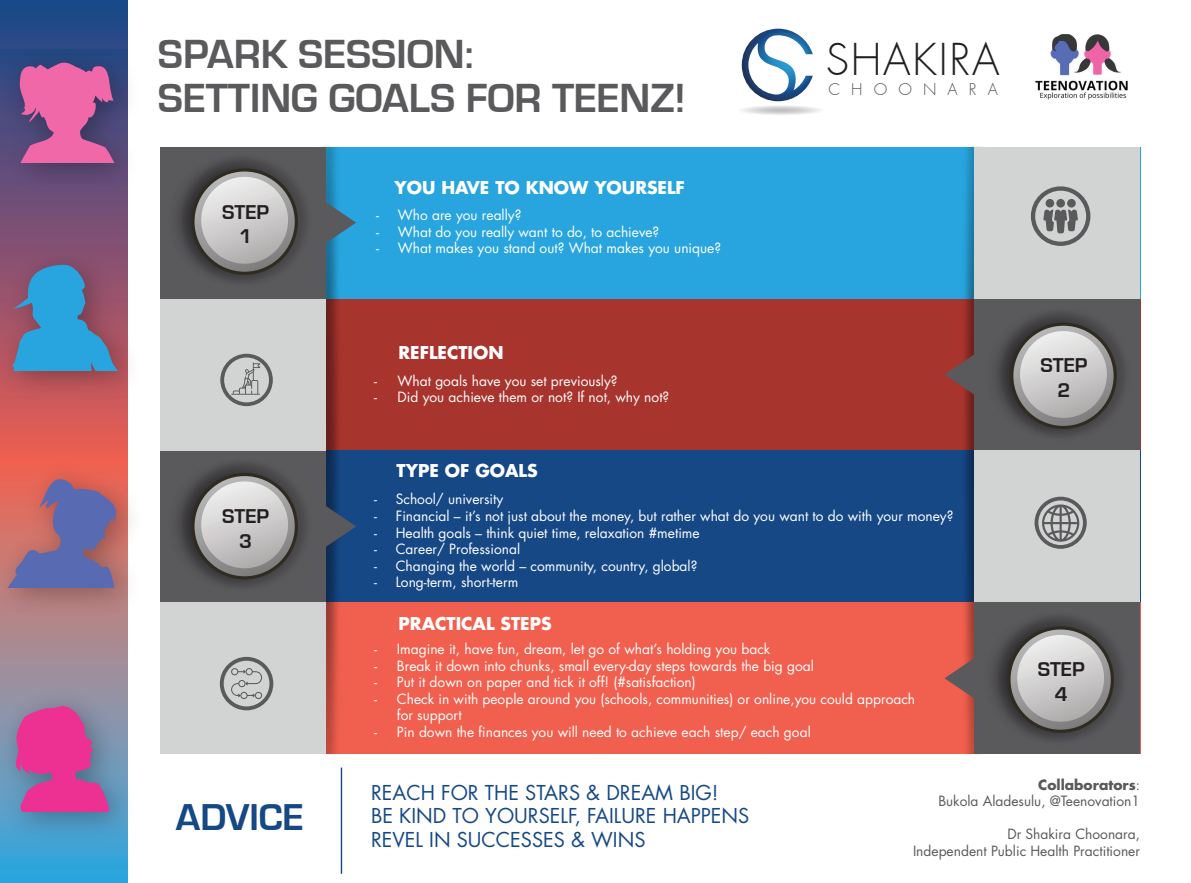
<style>
.page{position:relative;width:1191px;height:883px;background:#fff}
.page>*{position:absolute;margin:0;border:0;box-sizing:border-box;transform-origin:0 0}
.t1{font:300 43px "Futura";letter-spacing:.04em;color:#211e1e}
.t2{font:700 42px "Eurostile T";color:#5a595c}
.t3{font:700 38.6px "Eurostile T";color:#164886}
.t4{font:700 20.6px/24.8px "Eurostile T";color:#231f20;text-align:center}
.t5{font:20px/24px "Futura Std";color:#164886}
.t6{font:700 17.2px "Futura Std";color:#fff}
.t7{font:300 15.8px "Futura";letter-spacing:.7em;color:#5a595c}
.t8{font:13.8px/16.6px "Futura Std";color:#fff}
.t9{font:13.8px/16.6px "Futura Std";color:#5a595c;text-align:right}
.s1{font-weight:700}
</style>
<div class="page">
<svg style="left:0;top:0;width:127px;height:883px;background:#7d7a96"></svg>
<svg style="left:741px;top:29px;width:71px;height:72px"></svg>
<svg style="left:735px;top:104px;width:90px;height:11px"></svg>
<div style="left:326px;top:147px;width:814px;height:152px;background:#28a5de"></div>
<div style="left:326px;top:299px;width:814px;height:151px;background:#a8342e"></div>
<div style="left:326px;top:450px;width:814px;height:152px;background:#164886"></div>
<div style="left:326px;top:602px;width:814px;height:152px;background:#f15f4e"></div>
<div style="left:161px;top:147px;width:165px;height:152px;background:#5a595c"></div>
<div style="left:974px;top:299px;width:166px;height:151px;background:#5a595c"></div>
<div style="left:974px;top:602px;width:166px;height:152px;background:#5a595c"></div>
<div style="left:161px;top:299px;width:165px;height:151px;background:#d2d3d3"></div>
<div style="left:974px;top:450px;width:166px;height:152px;background:#d2d3d3"></div>
<div style="left:161px;top:602px;width:165px;height:152px;background:#d2d3d3"></div>
<div style="left:974px;top:147px;width:166px;height:152px;background:#d2d3d3"></div>
<svg style="left:944px;top:147px;width:180px;height:607px"></svg>
<hr style="left:341px;top:768px;width:1px;height:106px;background:#164886">
<svg style="left:176px;top:147px;width:180px;height:607px"></svg>
<img style="left:1035px;top:34px;width:93px;height:66px">
<img style="left:0;top:8px;width:161px;height:194px">
<svg style="left:4px;top:62px;width:127px;height:100px;background:#a05b93"></svg>
<img style="left:0;top:217px;width:161px;height:194px">
<svg style="left:0;top:265px;width:123px;height:106px;background:#5d7ca4"></svg>
<img style="left:0;top:657px;width:161px;height:194px">
<svg style="left:13px;top:706px;width:117px;height:105px;background:#b45c9d"></svg>
<img style="left:0;top:434px;width:172px;height:194px">
<svg style="left:0;top:479px;width:116px;height:109px;background:#906a8b"></svg>
<h2 class="t2" style="left:158px;top:31px;width:317px">SPARK SESSION:</h2>
<h1 class="t1" style="left:825px;top:34px;width:175px">SHAKIRA</h1>
<h2 class="t2" style="left:158px;top:75px;width:529px">SETTING GOALS FOR TEENZ!</h2>
<p class="t7" style="left:828px;top:80px;width:171px">CHOONARA</p>
<h3 class="t4" style="left:222px;top:200px;width:48px">STEP<br>1</h3>
<h3 class="t4" style="left:222px;top:504px;width:48px">STEP<br>3</h3>
<h3 class="t3" style="left:176px;top:796px;width:129px">ADVICE</h3>
<p class="t6" style="left:394px;top:176px;width:292px">YOU HAVE TO KNOW YOURSELF</p>
<p class="t8" style="left:376px;top:207px;width:147px">- Who are you really?</p>
<p class="t8" style="left:376px;top:224px;width:285px">- What do you really want to do, to achieve?</p>
<p class="t8" style="left:376px;top:240px;width:346px">- What makes you stand out? What makes you unique?</p>
<p class="t6" style="left:398px;top:341px;width:107px">REFLECTION</p>
<p class="t8" style="left:374px;top:372px;width:245px">- What goals have you set previously?</p>
<p class="t8" style="left:374px;top:389px;width:297px">- Did you achieve them or not? If not, why not?</p>
<h3 class="t4" style="left:1040px;top:354px;width:48px">STEP<br>2</h3>
<p class="t6" style="left:396px;top:459px;width:143px">TYPE OF GOALS</p>
<p class="t8" style="left:374px;top:491px;width:131px">- School/ university</p>
<p class="t8" style="left:374px;top:508px;width:581px">- Financial – it’s not just about the money, but rather what do you want to do with your money?</p>
<p class="t8" style="left:374px;top:524px;width:327px">- Health goals – think quiet time, relaxation #metime</p>
<p class="t8" style="left:374px;top:541px;width:148px">- Career/ Professional</p>
<p class="t8" style="left:374px;top:557px;width:325px">- Changing the world – community, country, global?</p>
<p class="t8" style="left:374px;top:574px;width:146px">- Long-term, short-term</p>
<p class="t6" style="left:398px;top:612px;width:155px">PRACTICAL STEPS</p>
<p class="t8" style="left:374px;top:641px;width:398px">- Imagine it, have fun, dream, let go of what’s holding you back</p>
<p class="t8" style="left:374px;top:658px;width:441px">- Break it down into chunks, small every-day steps towards the big goal</p>
<p class="t8" style="left:374px;top:674px;width:323px">- Put it down on paper and tick it off! (#satisfaction)</p>
<p class="t8" style="left:397px;top:691px;width:520px;text-indent:-23px">- Check in with people around you (schools, communities) or online,you could approach for support</p>
<p class="t8" style="left:374px;top:724px;width:438px">- Pin down the finances you will need to achieve each step/ each goal</p>
<p class="t9" style="left:938px;top:777px;width:203px"><span class="s1">Collaborators</span>:<br>Bukola Aladesulu, @Teenovation1</p>
<p class="t9" style="left:913px;top:826px;width:228px">Dr Shakira Choonara,<br>Independent Public Health Practitioner</p>
<h3 class="t4" style="left:1037px;top:657px;width:48px">STEP<br>4</h3>
<h3 class="t5" style="left:371px;top:780px;width:380px">REACH FOR THE STARS &amp; DREAM BIG!<br>BE KIND TO YOURSELF, FAILURE HAPPENS<br>REVEL IN SUCCESSES &amp; WINS</h3>
</div>
